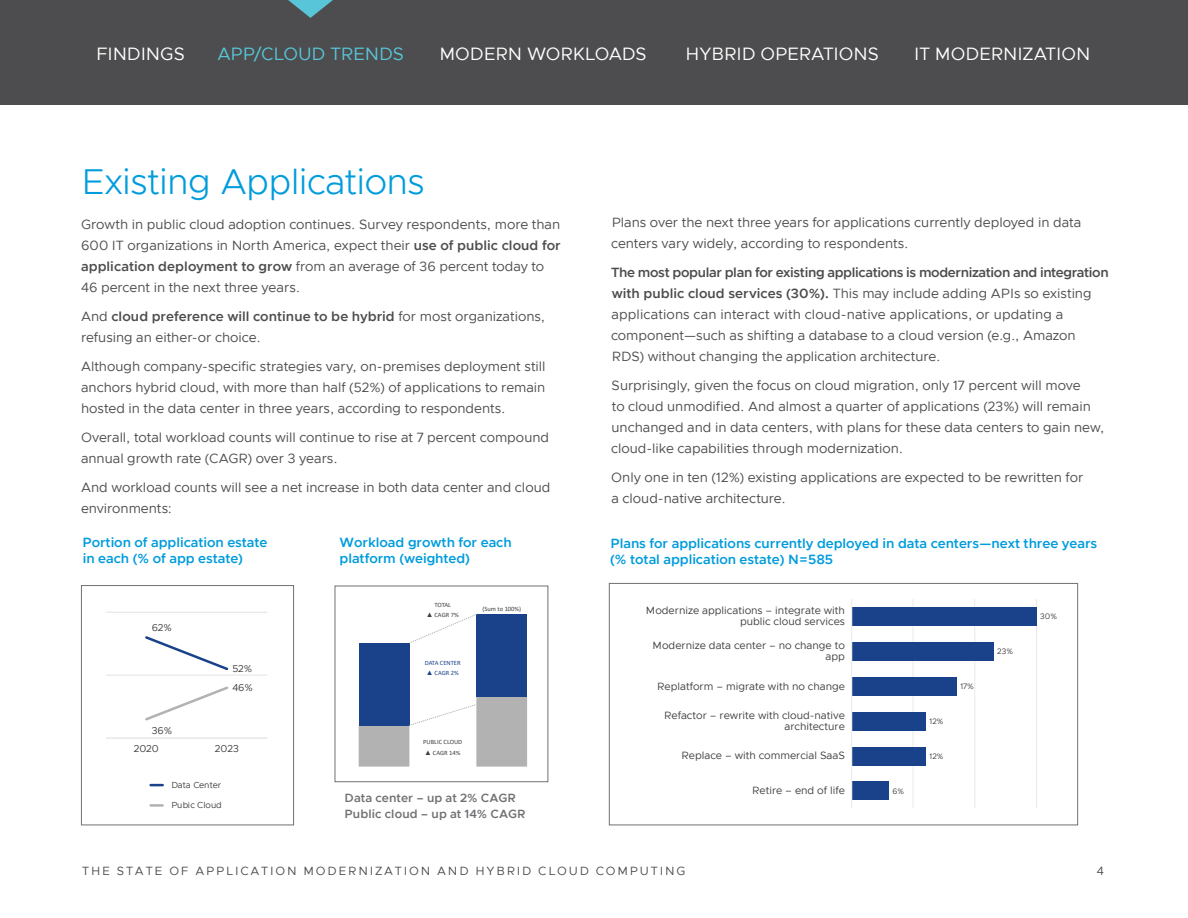
<style>
.page{position:relative;width:1188px;height:918px;background:#fff}
.page>*{position:absolute;margin:0;border:0;box-sizing:border-box;transform-origin:0 0}
.t1{font:300 36px "Metropolis";letter-spacing:-.015em;color:#009cdc}
.t2{font:18px "Metropolis";letter-spacing:-.005em;color:#fff}
.t3{font:18px "Metropolis";letter-spacing:-.01em;color:#58c6d8}
.t4{font:13.5px/21px "Metropolis";color:#4d4d4f}
.t5{font:600 13.5px/16.5px "Metropolis";letter-spacing:-.005em;color:#009cdc}
.t6{font:12px "Metropolis";letter-spacing:.15em;color:#4d4d4f}
.t7{font:600 12px/16.5px "Metropolis";letter-spacing:.005em;color:#717175}
.t8{font:10.65px/10.6px "Metropolis";color:#3f3f3f;text-align:right}
.t9{font:10.05px "Metropolis";color:#3f3f3f}
.t10{font:8.85px "Metropolis";color:#3f3f3f}
.t11{font:7.95px "Metropolis";color:#3f3f3f}
.t12{font:6.45px "Calibri";color:#3f3f3f}
.t13{font:6.45px "Calibri";color:#1a428a}
.s1{font-weight:600}
.s2{font-family:"Arial"}
</style>
<div class="page">
<div style="left:0;top:0;width:1188px;height:104px;background:#4d4d4f"></div>
<svg style="left:288px;top:0;width:45px;height:18px"></svg>
<div style="left:359px;top:643px;width:50px;height:82px;background:#1a428a"></div>
<div style="left:476px;top:614px;width:51px;height:82px;background:#1a428a"></div>
<svg style="left:359px;top:696px;width:168px;height:71px"></svg>
<svg style="left:409px;top:613px;width:69px;height:31px"></svg>
<div style="left:335px;top:586px;width:213px;height:196px;border:1px solid #717175"></div>
<hr style="left:913px;top:599px;width:1px;height:209px;background:#eae9ea">
<hr style="left:975px;top:599px;width:1px;height:209px;background:#eae9ea">
<hr style="left:1036px;top:599px;width:1px;height:209px;background:#eae9ea">
<hr style="left:1098px;top:599px;width:1px;height:209px;background:#eae9ea">
<div style="left:852px;top:782px;width:37px;height:18px;background:#1a428a"></div>
<div style="left:852px;top:747px;width:74px;height:19px;background:#1a428a"></div>
<div style="left:852px;top:712px;width:74px;height:19px;background:#1a428a"></div>
<div style="left:852px;top:677px;width:104px;height:19px;background:#1a428a"></div>
<div style="left:852px;top:642px;width:141px;height:19px;background:#1a428a"></div>
<div style="left:852px;top:607px;width:184px;height:19px;background:#1a428a"></div>
<hr style="left:852px;top:599px;width:1px;height:209px;background:#eae9ea">
<div style="left:609px;top:583px;width:469px;height:242px;border:1px solid #717175"></div>
<hr style="left:106px;top:675px;width:161px;height:1px;background:#eae9ea">
<hr style="left:106px;top:612px;width:161px;height:1px;background:#eae9ea">
<hr style="left:106px;top:738px;width:161px;height:1px;background:#eae9ea">
<svg style="left:145px;top:636px;width:84px;height:34px"></svg>
<svg style="left:145px;top:686px;width:83px;height:35px"></svg>
<svg style="left:151px;top:784px;width:12px;height:2px"></svg>
<svg style="left:151px;top:804px;width:12px;height:3px"></svg>
<div style="left:81px;top:585px;width:213px;height:240px;border:1px solid #717175"></div>
<h2 class="t2" style="left:96px;top:43px;width:90px">FINDINGS</h2>
<h2 class="t3" style="left:218px;top:43px;width:188px">APP/CLOUD TRENDS</h2>
<h2 class="t2" style="left:439px;top:43px;width:209px">MODERN WORKLOADS</h2>
<h2 class="t2" style="left:686px;top:43px;width:195px">HYBRID OPERATIONS</h2>
<h2 class="t2" style="left:914px;top:43px;width:178px">IT MODERNIZATION</h2>
<h1 class="t1" style="left:81px;top:159px;width:345px">Existing Applications</h1>
<p class="t4" style="left:81px;top:214px;width:481px">Growth in public cloud adoption continues. Survey respondents, more than 600 IT organizations in North America, expect their <span class="s1">use of public cloud for application deployment to grow</span> from an average of 36 percent today to 46 percent in the next three years.</p>
<p class="t4" style="left:81px;top:306px;width:466px">And <span class="s1">cloud preference will continue to be hybrid</span> for most organizations, refusing an either-or choice.</p>
<p class="t4" style="left:81px;top:356px;width:466px;text-align:justify">Although company-specific strategies vary, on-premises deployment still anchors hybrid cloud, with more than half (52%) of applications to remain hosted in the data center in three years, according to respondents.</p>
<p class="t4" style="left:81px;top:427px;width:470px">Overall, total workload counts will continue to rise at 7 percent compound annual growth rate (CAGR) over 3 years.</p>
<p class="t4" style="left:81px;top:477px;width:471px">And workload counts will see a net increase in both data center and cloud environments:</p>
<p class="t4" style="left:611px;top:212px;width:472px">Plans over the next three years for applications currently deployed in data centers vary widely, according to respondents.</p>
<p class="t4" style="left:611px;top:262px;width:499px"><span class="s1">The most popular plan for existing applications is modernization and integration with public cloud services (30%).</span> This may include adding APIs so existing applications can interact with cloud-native applications, or updating a component—such as shifting a database to a cloud version (e.g., Amazon RDS) without changing the application architecture.</p>
<p class="t4" style="left:611px;top:375px;width:495px">Surprisingly, given the focus on cloud migration, only 17 percent will move<br>to cloud unmodified. And almost a quarter of applications (23%) will remain unchanged and in data centers, with plans for these data centers to gain new, cloud-like capabilities through modernization.</p>
<p class="t4" style="left:611px;top:467px;width:474px">Only one in ten (12%) existing applications are expected to be rewritten for a cloud-native architecture.</p>
<p class="t5" style="left:82px;top:534px;width:187px">Portion of application estate in each (% of app estate)</p>
<p class="t5" style="left:340px;top:534px;width:174px">Workload growth for each platform (weighted)</p>
<p class="t5" style="left:610px;top:535px;width:489px">Plans for applications currently deployed in data centers—next three years (% total application estate) N=585</p>
<p class="t9" style="left:152px;top:621px;width:22px">62%</p>
<p class="t9" style="left:152px;top:724px;width:22px">36%</p>
<p class="t9" style="left:232px;top:662px;width:22px">52%</p>
<p class="t9" style="left:232px;top:681px;width:22px">46%</p>
<p class="t9" style="left:134px;top:742px;width:27px">2020</p>
<p class="t9" style="left:215px;top:742px;width:26px">2023</p>
<p class="t10" style="left:172px;top:779px;width:51px">Data Center</p>
<p class="t10" style="left:172px;top:799px;width:52px">Pubic Cloud</p>
<p class="t12" style="left:435px;top:600px;width:18px">TOTAL</p>
<p class="t12" style="left:427px;top:611px;width:34px"><span class="s2">▲</span> CAGR 7%</p>
<p class="t13" style="left:425px;top:658px;width:37px">DATA CENTER</p>
<p class="t13" style="left:427px;top:669px;width:34px"><span class="s2">▲</span> CAGR 2%</p>
<p class="t12" style="left:483px;top:604px;width:40px">(Sum to 100%)</p>
<p class="t12" style="left:423px;top:738px;width:40px">PUBLIC CLOUD</p>
<p class="t12" style="left:425px;top:748px;width:37px"><span class="s2">▲</span> CAGR 14%</p>
<p class="t7" style="left:345px;top:789px;width:183px">Data center – up at 2% CAGR<br>Public cloud – up at 14% CAGR</p>
<p class="t8" style="left:646px;top:605px;width:201px">Modernize applications – integrate with public cloud services</p>
<p class="t8" style="left:653px;top:640px;width:194px">Modernize data center – no change to app</p>
<p class="t8" style="left:657px;top:681px;width:189px">Replatform – migrate with no change</p>
<p class="t8" style="left:664px;top:710px;width:182px">Refactor – rewrite with cloud-native architecture</p>
<p class="t8" style="left:682px;top:750px;width:165px">Replace – with commercial SaaS</p>
<p class="t8" style="left:752px;top:785px;width:94px">Retire – end of life</p>
<p class="t11" style="left:893px;top:786px;width:13px">6%</p>
<p class="t11" style="left:930px;top:716px;width:16px">12%</p>
<p class="t11" style="left:930px;top:751px;width:16px">12%</p>
<p class="t11" style="left:960px;top:681px;width:15px">17%</p>
<p class="t11" style="left:997px;top:646px;width:17px">23%</p>
<p class="t11" style="left:1040px;top:611px;width:18px">30%</p>
<p class="t6" style="left:82px;top:864px;width:605px">THE STATE OF APPLICATION MODERNIZATION AND HYBRID CLOUD COMPUTING</p>
<p class="t6" style="left:1097px;top:864px;width:9px">4</p>
</div>
